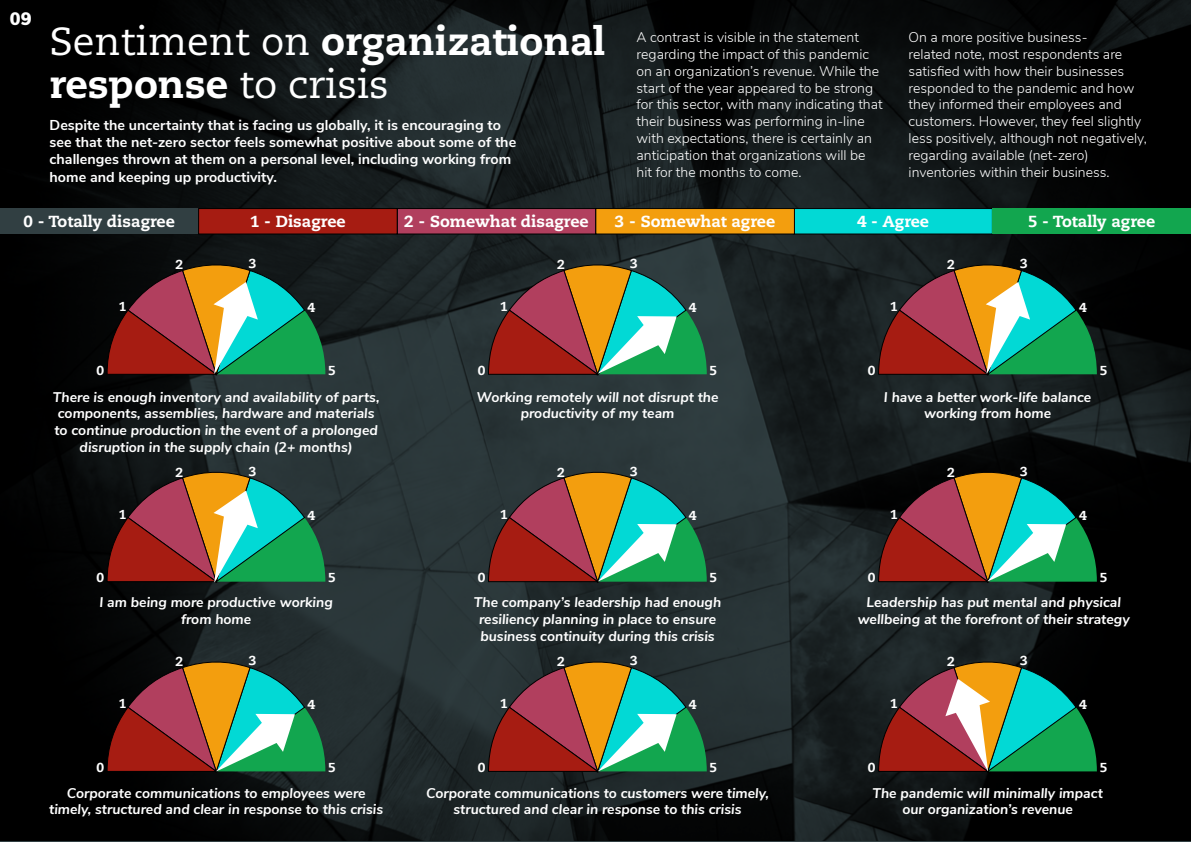
<style>
.page{position:relative;width:1191px;height:842px;background:#fff}
.page>*{position:absolute;margin:0;border:0;box-sizing:border-box;transform-origin:0 0}
.t1{font:800 39.1px/43px "Caecilia LT Pro 85";color:#fff}
.t2{font:900 18px "Nunito Sans";color:#fff}
.t3{font:800 16px "Caecilia LT Pro 85";color:#fff}
.t4{font:700 14.3px/17.1px "Nunito Sans";color:#fff}
.t5{font:italic 700 14px/16.8px "Nunito Sans";color:#fff;text-align:center}
.t6{font:300 14px/16.8px "Nunito Sans";color:#fff}
.t7{font:800 13px "Caecilia LT Pro 85";color:#fff}
.s1{font-family:"Caecilia LT Pro 55 Roman";font-weight:400}
</style>
<div class="page">
<img style="left:0;top:0;width:1191px;height:840px">
<svg style="left:107px;top:263px;width:218px;height:112px;background:#64664c"></svg>
<svg style="left:488px;top:660px;width:219px;height:112px;background:#716d50"></svg>
<svg style="left:488px;top:470px;width:219px;height:112px;background:#726e52"></svg>
<svg style="left:488px;top:263px;width:219px;height:112px;background:#716d50"></svg>
<svg style="left:878px;top:470px;width:218px;height:112px;background:#6a6346"></svg>
<svg style="left:107px;top:660px;width:218px;height:112px;background:#6d684b"></svg>
<svg style="left:107px;top:470px;width:218px;height:112px;background:#676a50"></svg>
<svg style="left:878px;top:263px;width:218px;height:112px;background:#65674c"></svg>
<svg style="left:878px;top:660px;width:218px;height:112px;background:#606b4f"></svg>
<div style="left:0;top:208px;width:199px;height:26px;background:#313f42"></div>
<div style="left:397px;top:209px;width:199px;height:25px;background:#b13f5e"></div>
<div style="left:397px;top:208px;width:199px;height:26px;border:1px solid #000"></div>
<div style="left:793px;top:209px;width:199px;height:25px;background:#02d9d5"></div>
<div style="left:793px;top:208px;width:199px;height:26px;border:1px solid #000"></div>
<div style="left:199px;top:209px;width:198px;height:25px;background:#a61c12"></div>
<div style="left:198px;top:208px;width:199px;height:26px;border:1px solid #000"></div>
<div style="left:596px;top:209px;width:198px;height:25px;background:#f39e0e"></div>
<div style="left:595px;top:208px;width:199px;height:26px;border:1px solid #000"></div>
<div style="left:992px;top:208px;width:199px;height:26px;background:#12a64f"></div>
<p class="t2" style="left:10px;top:5px;width:23px">09</p>
<h1 class="t1" style="left:50px;top:19px;width:557px"><span class="s1">Sentiment on</span> organizational response <span class="s1">to crisis</span></h1>
<p class="t4" style="left:50px;top:116px;width:468px">Despite the uncertainty that is facing us globally, it is encouraging to see that the net-zero sector feels somewhat positive about some of the challenges thrown at them on a personal level, including working from home and keeping up productivity.</p>
<p class="t6" style="left:636px;top:28px;width:248px">A contrast is visible in the statement regarding the impact of this pandemic on an organization’s revenue. While the start of the year appeared to be strong for this sector, with many indicating that their business was performing in-line with expectations, there is certainly an anticipation that organizations will be hit for the months to come.</p>
<p class="t6" style="left:908px;top:28px;width:240px">On a more positive business-<br>related note, most respondents are satisfied with how their businesses responded to the pandemic and how they informed their employees and customers. However, they feel slightly less positively, although not negatively, regarding available (net-zero) inventories within their business.</p>
<p class="t3" style="left:24px;top:210px;width:153px">0 - Totally disagree</p>
<p class="t3" style="left:250px;top:210px;width:97px">1 - Disagree</p>
<p class="t3" style="left:404px;top:210px;width:186px">2 - Somewhat disagree</p>
<p class="t3" style="left:615px;top:210px;width:162px">3 - Somewhat agree</p>
<p class="t3" style="left:857px;top:210px;width:74px">4 - Agree</p>
<p class="t3" style="left:1028px;top:210px;width:129px">5 - Totally agree</p>
<p class="t7" style="left:176px;top:256px;width:9px">2</p>
<p class="t7" style="left:249px;top:255px;width:9px">3</p>
<p class="t7" style="left:557px;top:256px;width:9px">2</p>
<p class="t7" style="left:630px;top:255px;width:9px">3</p>
<p class="t7" style="left:947px;top:256px;width:9px">2</p>
<p class="t7" style="left:1020px;top:255px;width:9px">3</p>
<p class="t7" style="left:119px;top:298px;width:9px">1</p>
<p class="t7" style="left:307px;top:299px;width:9px">4</p>
<p class="t7" style="left:500px;top:298px;width:9px">1</p>
<p class="t7" style="left:689px;top:299px;width:9px">4</p>
<p class="t7" style="left:890px;top:298px;width:9px">1</p>
<p class="t7" style="left:1079px;top:299px;width:9px">4</p>
<p class="t7" style="left:96px;top:361px;width:9px">0</p>
<p class="t7" style="left:328px;top:361px;width:9px">5</p>
<p class="t7" style="left:478px;top:361px;width:9px">0</p>
<p class="t7" style="left:709px;top:361px;width:9px">5</p>
<p class="t7" style="left:868px;top:361px;width:9px">0</p>
<p class="t7" style="left:1099px;top:361px;width:9px">5</p>
<p class="t5" style="left:53px;top:387px;width:328px">There is enough inventory and availability of parts, components, assemblies, hardware and materials to continue production in the event of a prolonged disruption in the supply chain (2+ months)</p>
<p class="t5" style="left:476px;top:387px;width:243px">Working remotely will not disrupt the productivity of my team</p>
<p class="t5" style="left:884px;top:387px;width:209px">I have a better work-life balance working from home</p>
<p class="t7" style="left:176px;top:463px;width:9px">2</p>
<p class="t7" style="left:249px;top:462px;width:9px">3</p>
<p class="t7" style="left:557px;top:463px;width:9px">2</p>
<p class="t7" style="left:630px;top:462px;width:9px">3</p>
<p class="t7" style="left:947px;top:463px;width:9px">2</p>
<p class="t7" style="left:1020px;top:462px;width:9px">3</p>
<p class="t7" style="left:119px;top:505px;width:9px">1</p>
<p class="t7" style="left:307px;top:506px;width:9px">4</p>
<p class="t7" style="left:500px;top:505px;width:9px">1</p>
<p class="t7" style="left:689px;top:506px;width:9px">4</p>
<p class="t7" style="left:890px;top:505px;width:9px">1</p>
<p class="t7" style="left:1079px;top:506px;width:9px">4</p>
<p class="t7" style="left:96px;top:568px;width:9px">0</p>
<p class="t7" style="left:328px;top:568px;width:9px">5</p>
<p class="t7" style="left:478px;top:568px;width:9px">0</p>
<p class="t7" style="left:709px;top:568px;width:9px">5</p>
<p class="t7" style="left:868px;top:568px;width:9px">0</p>
<p class="t7" style="left:1099px;top:568px;width:9px">5</p>
<p class="t5" style="left:100px;top:593px;width:235px">I am being more productive working from home</p>
<p class="t5" style="left:474px;top:593px;width:249px">The company’s leadership had enough resiliency planning in place to ensure business continuity during this crisis</p>
<p class="t5" style="left:857px;top:593px;width:273px">Leadership has put mental and physical wellbeing at the forefront of their strategy</p>
<p class="t7" style="left:176px;top:653px;width:9px">2</p>
<p class="t7" style="left:249px;top:652px;width:9px">3</p>
<p class="t7" style="left:557px;top:653px;width:9px">2</p>
<p class="t7" style="left:630px;top:652px;width:9px">3</p>
<p class="t7" style="left:947px;top:653px;width:9px">2</p>
<p class="t7" style="left:1020px;top:652px;width:9px">3</p>
<p class="t7" style="left:119px;top:695px;width:9px">1</p>
<p class="t7" style="left:307px;top:696px;width:9px">4</p>
<p class="t7" style="left:500px;top:695px;width:9px">1</p>
<p class="t7" style="left:689px;top:696px;width:9px">4</p>
<p class="t7" style="left:890px;top:695px;width:9px">1</p>
<p class="t7" style="left:1079px;top:696px;width:9px">4</p>
<p class="t7" style="left:96px;top:758px;width:9px">0</p>
<p class="t7" style="left:328px;top:758px;width:9px">5</p>
<p class="t7" style="left:478px;top:758px;width:9px">0</p>
<p class="t7" style="left:709px;top:758px;width:9px">5</p>
<p class="t7" style="left:868px;top:758px;width:9px">0</p>
<p class="t7" style="left:1099px;top:758px;width:9px">5</p>
<p class="t5" style="left:49px;top:784px;width:335px">Corporate communications to employees were timely, structured and clear in response to this crisis</p>
<p class="t5" style="left:426px;top:784px;width:344px">Corporate communications to customers were timely, structured and clear in response to this crisis</p>
<p class="t5" style="left:872px;top:784px;width:232px">The pandemic will minimally impact our organization’s revenue</p>
</div>
